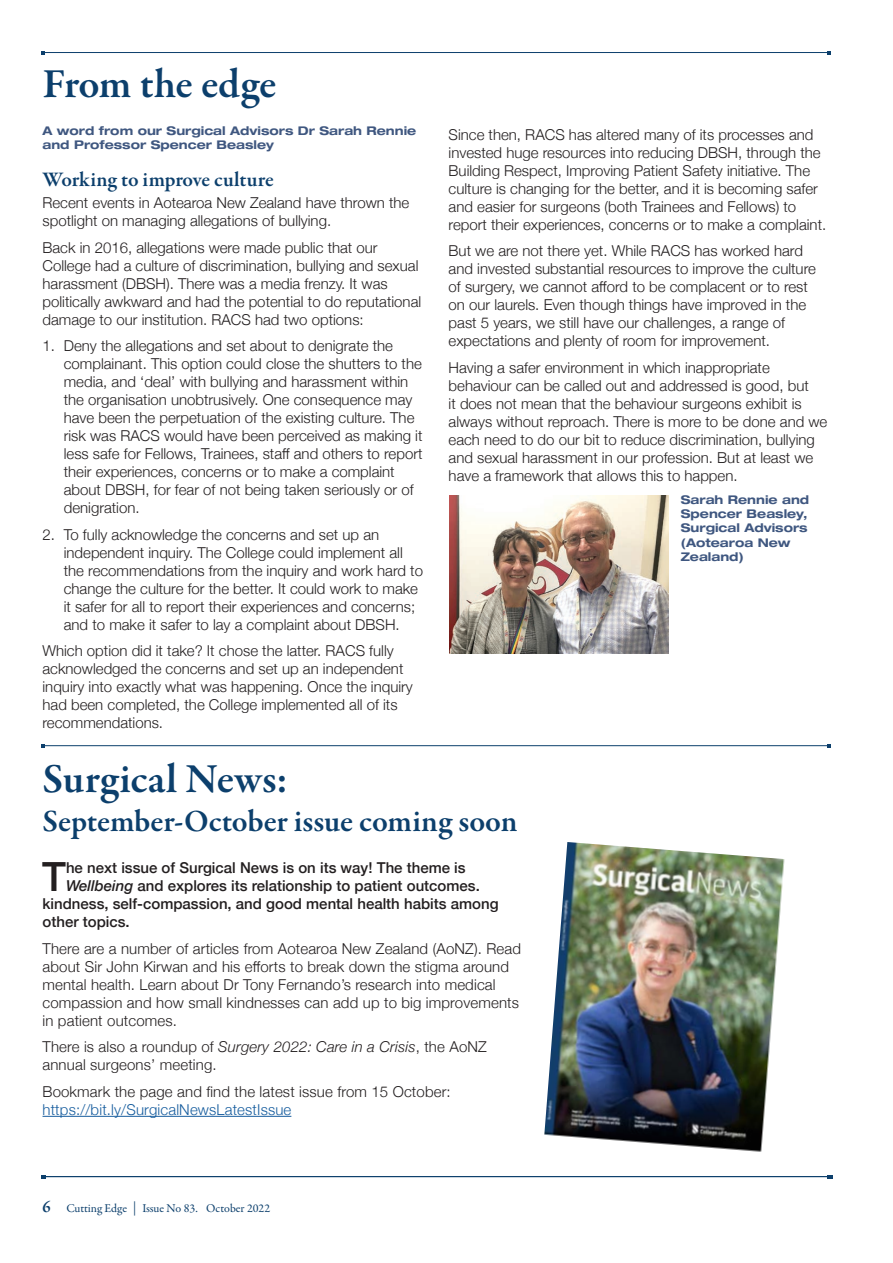
<style>
.page{position:relative;width:893px;height:1263px;background:#fff}
.page>*{position:absolute;margin:0;border:0;box-sizing:border-box;transform-origin:0 0}
.t1{font:600 42px "Garamond Premr Pro";letter-spacing:-.005em;color:#0c3f6c}
.Text_Body_1st_para{font:500 40.2px "Helvetica Neue";color:#231f20}
.t2{font:600 31.5px "Garamond Premr Pro";letter-spacing:-.005em;color:#0c3f6c}
.Subhead{font:600 21px "Garamond Premr Pro";letter-spacing:-.01em;color:#0c3f6c}
.Text_Body{font:300 15px/18px "Helvetica Neue";color:#231f20}
.Text_Body_1st_para-2{font:500 15px "Helvetica Neue";color:#231f20}
.byline{font:700 expanded 12px/14.4px "Helvetica Neue";color:#3f5780}
.t3{font:12px "Garamond Premr Pro";letter-spacing:-.005em;color:#0c3f6c}
.s1{font-style:italic}
.s2{color:#175d9e}
.s3{font-weight:600;font-size:16.5px}
.s4{font-size:14.4px}
</style>
<div class="page">
<img style="left:449px;top:496px;width:219px;height:157px">
<hr style="left:43px;top:1176px;width:786px;height:1px;background:#0c3f6c">
<svg style="left:41px;top:1175px;width:5px;height:3px"></svg>
<hr style="left:43px;top:52px;width:786px;height:1px;background:#0c3f6c">
<hr style="left:43px;top:745px;width:786px;height:1px;background:#0c3f6c">
<hr style="left:43px;top:1116px;width:248px;height:1px;background:#175d9e">
<img style="left:544px;top:842px;width:240px;height:310px">
<p class="t1" style="left:43px;top:59px;width:235px">From the edge</p>
<p class="byline" style="left:43px;top:123px;width:375px">A word from our Surgical Advisors Dr Sarah Rennie and Professor Spencer Beasley</p>
<p class="Subhead" style="left:43px;top:166px;width:233px">Working to improve culture</p>
<p class="Text_Body" style="left:43px;top:193px;width:368px">Recent events in Aotearoa New Zealand have thrown the spotlight on managing allegations of bullying.</p>
<p class="Text_Body" style="left:43px;top:237px;width:380px">Back in 2016, allegations were made public that our College had a culture of discrimination, bullying and sexual harassment (DBSH). There was a media frenzy. It was politically awkward and had the potential to do reputational damage to our institution. RACS had two options:</p>
<p class="Text_Body" style="left:64px;top:336px;width:360px;text-indent:-21px">1. Deny the allegations and set about to denigrate the complainant. This option could close the shutters to the media, and ‘deal’ with bullying and harassment within the organisation unobtrusively. One consequence may have been the perpetuation of the existing culture. The risk was RACS would have been perceived as making it less safe for Fellows, Trainees, staff and others to report their experiences, concerns or to make a complaint about DBSH, for fear of not being taken seriously or of denigration.</p>
<p class="Text_Body" style="left:64px;top:524px;width:361px;text-indent:-21px">2. To fully acknowledge the concerns and set up an independent inquiry. The College could implement all the recommendations from the inquiry and work hard to change the culture for the better. It could work to make it safer for all to report their experiences and concerns; and to make it safer to lay a complaint about DBSH.</p>
<p class="Text_Body" style="left:43px;top:641px;width:372px">Which option did it take? It chose the latter. RACS fully acknowledged the concerns and set up an independent inquiry into exactly what was happening. Once the inquiry had been completed, the College implemented all of its recommendations.</p>
<p class="Text_Body" style="left:449px;top:124px;width:379px">Since then, RACS has altered many of its processes and invested huge resources into reducing DBSH, through the Building Respect, Improving Patient Safety initiative. The culture is changing for the better, and it is becoming safer and easier for surgeons (both Trainees and Fellows) to report their experiences, concerns or to make a complaint.</p>
<p class="Text_Body" style="left:449px;top:241px;width:369px">But we are not there yet. While RACS has worked hard and invested substantial resources to improve the culture of surgery, we cannot afford to be complacent or to rest on our laurels. Even though things have improved in the past 5 years, we still have our challenges, a range of expectations and plenty of room for improvement.</p>
<p class="Text_Body" style="left:449px;top:357px;width:380px">Having a safer environment in which inappropriate behaviour can be called out and addressed is good, but<br>it does not mean that the behaviour surgeons exhibit is always without reproach. There is more to be done and we each need to do our bit to reduce discrimination, bullying and sexual harassment in our profession. But at least we have a framework that allows this to happen.</p>
<p class="byline" style="left:681px;top:492px;width:130px">Sarah Rennie and<br>Spencer Beasley,<br>Surgical Advisors (Aotearoa New<br>Zealand)</p>
<p class="t1" style="left:43px;top:753px;width:247px">Surgical News:</p>
<p class="t2" style="left:43px;top:802px;width:476px">September-October issue coming soon</p>
<p class="Text_Body_1st_para" style="left:42px;top:845px;width:25px">T</p>
<p class="Text_Body_1st_para-2" style="left:66px;top:856px;width:401px">he next issue of Surgical News is on its way! The theme is</p>
<p class="Text_Body_1st_para-2" style="left:66px;top:874px;width:415px"><span class="s1">Wellbeing</span> and explores its relationship to patient outcomes.</p>
<p class="Text_Body_1st_para-2" style="left:43px;top:892px;width:457px">kindness, self-compassion, and good mental health habits among</p>
<p class="Text_Body_1st_para-2" style="left:43px;top:910px;width:89px">other topics.</p>
<p class="Text_Body" style="left:43px;top:938px;width:480px">There are a number of articles from Aotearoa New Zealand (AoNZ). Read about Sir John Kirwan and his efforts to break down the stigma around mental health. Learn about Dr Tony Fernando’s research into medical compassion and how small kindnesses can add up to big improvements in patient outcomes.</p>
<p class="Text_Body" style="left:43px;top:1037px;width:446px">There is also a roundup of <span class="s1">Surgery 2022: Care in a Crisis</span>, the AoNZ annual surgeons’ meeting.</p>
<p class="Text_Body" style="left:43px;top:1081px;width:410px">Bookmark the page and find the latest issue from 15 October: <span class="s2">https://bit.ly/SurgicalNewsLatestIssue</span></p>
<p class="t3" style="left:43px;top:1201px;width:229px"><span class="s3">6</span> Cutting Edge <span class="s4">|</span> Issue No 83. October 2022</p>
</div>
